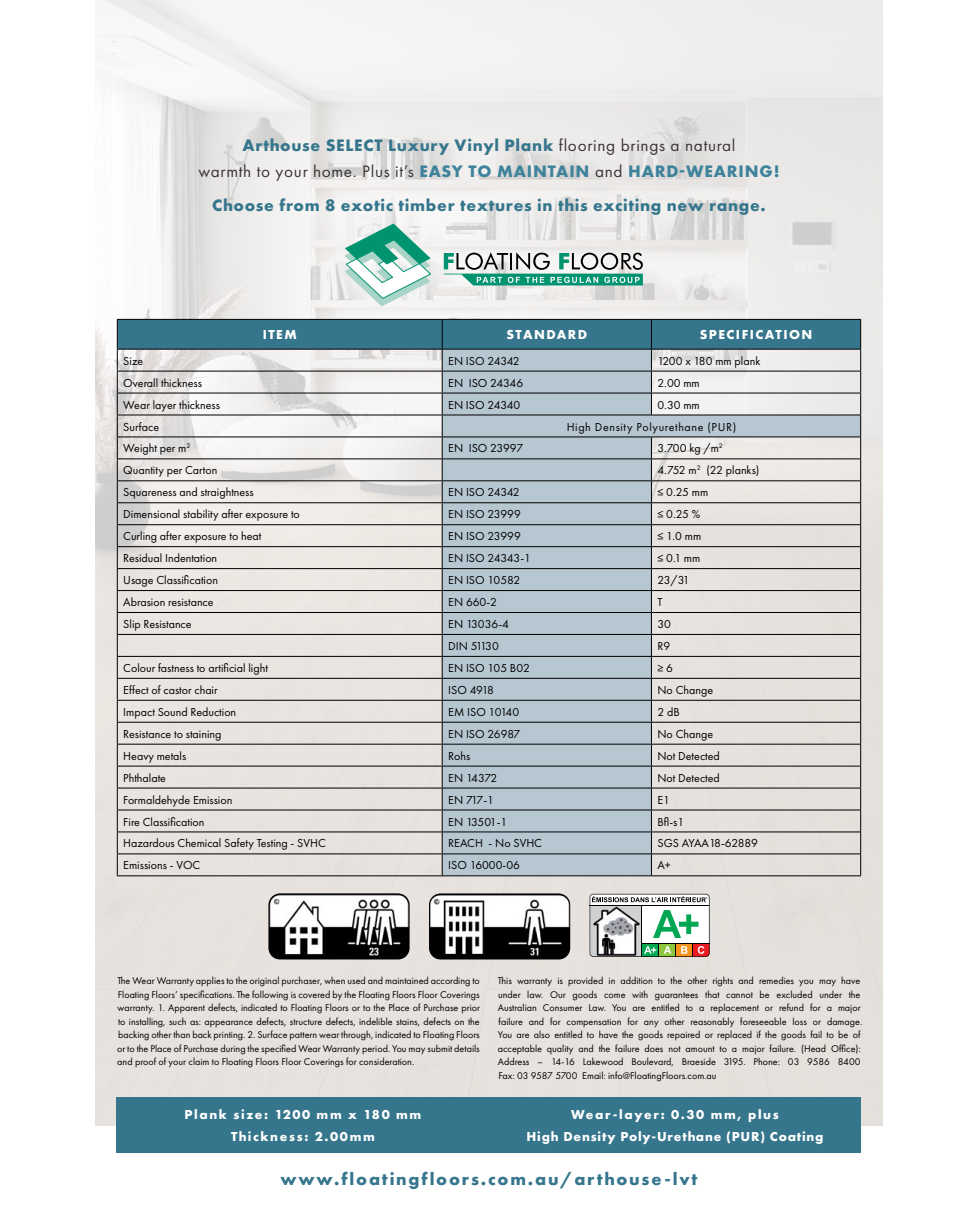
<style>
.page{position:relative;width:978px;height:1225px;background:#fff}
.page>*{position:absolute;margin:0;border:0;box-sizing:border-box;transform-origin:0 0}
.t1{font:700 18px "Futura PT";letter-spacing:.1em;color:#36768c}
.t2{font:17.25px/25.5px "Futura PT";letter-spacing:.04em;color:#383534;text-align:center}
.t3{font:700 17.25px "Futura PT";letter-spacing:.04em;color:#36768c}
.t4{font:700 13.5px/22.5px "Futura PT";letter-spacing:.11em;color:#fff;text-align:center}
.t5{font:700 13.5px/22.5px "Futura PT";letter-spacing:.06em;color:#fff;text-align:center}
.t6{font:12px "Futura PT";color:#000}
.t7{font:12px "Futura PT";letter-spacing:.05em;color:#000}
.t8{font:12px "Futura PT";letter-spacing:-.025em;color:#000}
.t9{font:12px "Futura PT";letter-spacing:-.07em;color:#000}
.t10{font:10.2px/13.5px "Futura PT";color:#000;text-align:justify}
.s1{font-weight:700;color:#36768c}
.s2{font-weight:700;color:#3e839b}
</style>
<div class="page">
<img style="left:96px;top:0;width:786px;height:1125px">
<div style="left:117px;top:1097px;width:744px;height:55px;background:#36768c"></div>
<svg style="left:344px;top:223px;width:88px;height:83px"></svg>
<svg style="left:444px;top:252px;width:199px;height:33px"></svg>
<img style="left:268px;top:893px;width:142px;height:66px">
<img style="left:429px;top:893px;width:141px;height:66px">
<svg style="left:590px;top:893px;width:120px;height:63px"></svg>
<hr style="left:642px;top:943px;width:68px;height:1px;background:#000">
<hr style="left:590px;top:904px;width:119px;height:1px;background:#000">
<svg style="left:117px;top:319px;width:744px;height:556px;background:#c7cccd"></svg>
<hr style="left:117px;top:875px;width:325px;height:1px;background:#000">
<hr style="left:442px;top:875px;width:209px;height:1px;background:#000">
<hr style="left:651px;top:875px;width:210px;height:1px;background:#000">
<h2 class="t2" style="left:198px;top:133px;width:583px"><span class="s1">Arthouse SELECT Luxury Vinyl Plank</span> flooring brings a natural<br>warmth to your home. Plus it’s <span class="s2">EASY TO MAINTAIN</span> and <span class="s2">HARD-WEARING!</span></h2>
<h2 class="t3" style="left:212px;top:194px;width:555px">Choose from 8 exotic timber textures in this exciting new range.</h2>
<h3 class="t4" style="left:263px;top:323px;width:35px">ITEM</h3>
<h3 class="t4" style="left:506px;top:323px;width:82px">STANDARD</h3>
<h3 class="t4" style="left:700px;top:323px;width:114px">SPECIFICATION</h3>
<p class="t6" style="left:123px;top:353px;width:21px">Size</p>
<p class="t6" style="left:448px;top:353px;width:73px">EN ISO 24342</p>
<p class="t6" style="left:657px;top:353px;width:105px">1200 x 180 mm plank</p>
<p class="t6" style="left:123px;top:375px;width:80px">Overall thickness</p>
<p class="t6" style="left:448px;top:375px;width:76px">EN ISO 24346</p>
<p class="t6" style="left:657px;top:375px;width:44px">2.00 mm</p>
<p class="t6" style="left:123px;top:397px;width:98px">Wear layer thickness</p>
<p class="t6" style="left:448px;top:397px;width:74px">EN ISO 24340</p>
<p class="t6" style="left:657px;top:397px;width:44px">0.30 mm</p>
<p class="t6" style="left:123px;top:419px;width:37px">Surface</p>
<p class="t7" style="left:567px;top:419px;width:171px">High Density Polyurethane (PUR)</p>
<p class="t6" style="left:123px;top:441px;width:69px">Weight per m<sup>2</sup></p>
<p class="t6" style="left:448px;top:441px;width:76px">EN ISO 23997</p>
<p class="t6" style="left:657px;top:441px;width:67px">3.700 kg /m<sup>2</sup></p>
<p class="t6" style="left:123px;top:463px;width:96px">Quantity per Carton</p>
<p class="t6" style="left:657px;top:463px;width:104px">4.752 m<sup>2</sup> (22 planks)</p>
<p class="t6" style="left:123px;top:485px;width:132px">Squareness and straightness</p>
<p class="t6" style="left:448px;top:485px;width:73px">EN ISO 24342</p>
<p class="t6" style="left:657px;top:485px;width:52px">≤ 0.25 mm</p>
<p class="t6" style="left:123px;top:507px;width:178px">Dimensional stability after exposure to</p>
<p class="t6" style="left:448px;top:507px;width:74px">EN ISO 23999</p>
<p class="t6" style="left:657px;top:507px;width:44px">≤ 0.25 %</p>
<p class="t6" style="left:123px;top:529px;width:140px">Curling after exposure to heat</p>
<p class="t6" style="left:448px;top:529px;width:74px">EN ISO 23999</p>
<p class="t6" style="left:657px;top:529px;width:45px">≤ 1.0 mm</p>
<p class="t6" style="left:123px;top:551px;width:95px">Residual Indentation</p>
<p class="t6" style="left:448px;top:551px;width:84px">EN ISO 24343-1</p>
<p class="t6" style="left:657px;top:551px;width:44px">≤ 0.1 mm</p>
<p class="t6" style="left:123px;top:573px;width:96px">Usage Classification</p>
<p class="t6" style="left:448px;top:573px;width:74px">EN ISO 10582</p>
<p class="t6" style="left:657px;top:573px;width:34px">23/31</p>
<p class="t6" style="left:123px;top:595px;width:92px">Abrasion resistance</p>
<p class="t6" style="left:448px;top:595px;width:50px">EN 660-2</p>
<p class="t6" style="left:657px;top:595px;width:7px">T</p>
<p class="t6" style="left:123px;top:617px;width:70px">Slip Resistance</p>
<p class="t6" style="left:448px;top:617px;width:62px">EN 13036-4</p>
<p class="t6" style="left:657px;top:617px;width:15px">30</p>
<p class="t9" style="left:448px;top:639px;width:52px">DIN 51130</p>
<p class="t6" style="left:657px;top:639px;width:14px">R9</p>
<p class="t6" style="left:123px;top:661px;width:146px">Colour fastness to artificial light</p>
<p class="t6" style="left:448px;top:661px;width:83px">EN ISO 105 B02</p>
<p class="t6" style="left:657px;top:661px;width:17px">≥ 6</p>
<p class="t6" style="left:123px;top:683px;width:96px">Effect of castor chair</p>
<p class="t6" style="left:448px;top:683px;width:47px">ISO 4918</p>
<p class="t6" style="left:657px;top:683px;width:57px">No Change</p>
<p class="t6" style="left:123px;top:704px;width:114px">Impact Sound Reduction</p>
<p class="t6" style="left:448px;top:704px;width:73px">EM ISO 10140</p>
<p class="t6" style="left:657px;top:704px;width:24px">2 dB</p>
<p class="t6" style="left:123px;top:726px;width:100px">Resistance to staining</p>
<p class="t6" style="left:448px;top:726px;width:74px">EN ISO 26987</p>
<p class="t6" style="left:657px;top:726px;width:57px">No Change</p>
<p class="t6" style="left:123px;top:748px;width:65px">Heavy metals</p>
<p class="t6" style="left:448px;top:748px;width:24px">Rohs</p>
<p class="t6" style="left:657px;top:748px;width:64px">Not Detected</p>
<p class="t6" style="left:123px;top:770px;width:44px">Phthalate</p>
<p class="t6" style="left:448px;top:770px;width:51px">EN 14372</p>
<p class="t6" style="left:657px;top:770px;width:64px">Not Detected</p>
<p class="t6" style="left:123px;top:792px;width:111px">Formaldehyde Emission</p>
<p class="t6" style="left:448px;top:792px;width:47px">EN 717-1</p>
<p class="t6" style="left:657px;top:792px;width:14px">E1</p>
<p class="t6" style="left:123px;top:814px;width:83px">Fire Classification</p>
<p class="t6" style="left:448px;top:814px;width:61px">EN 13501-1</p>
<p class="t6" style="left:657px;top:814px;width:28px">Bfl-s1</p>
<p class="t6" style="left:123px;top:836px;width:204px">Hazardous Chemical Safety Testing - SVHC</p>
<p class="t6" style="left:448px;top:836px;width:95px">REACH - No SVHC</p>
<p class="t8" style="left:657px;top:836px;width:102px">SGS AYAA18-62889</p>
<p class="t6" style="left:123px;top:858px;width:78px">Emissions - VOC</p>
<p class="t6" style="left:448px;top:858px;width:73px">ISO 16000-06</p>
<p class="t6" style="left:657px;top:858px;width:15px">A+</p>
<p class="t10" style="left:117px;top:974px;width:365px">The Wear Warranty applies to the original purchaser, when used and maintained according to Floating Floors’ specifications. The following is covered by the Floating Floors Floor Coverings warranty. 1. Apparent defects, indicated to Floating Floors or to the Place of Purchase prior to installing, such as: appearance defects, structure defects, indelible stains, defects on the backing other than back printing. 2. Surface pattern wear through, indicated to Floating Floors or to the Place of Purchase during the specified Wear Warranty period. You may submit details and proof of your claim to Floating Floors Floor Coverings for consideration.</p>
<p class="t10" style="left:498px;top:974px;width:366px;text-align:left">This warranty is provided in addition to the other rights and remedies you may have under law. Our goods come with guarantees that cannot be excluded under the Australian Consumer Law. You are entitled to a replacement or refund for a major failure and for compensation for any other reasonably foreseeable loss or damage.<br>You are also entitled to have the goods repaired or replaced if the goods fail to be of acceptable quality and the failure does not amount to a major failure. (Head Office):<br>Address – 14-16 Lakewood Boulevard, Braeside 3195. Phone: 03 9586 8400<br>Fax: 03 9587 5700 Email: info@FloatingFloors.com.au</p>
<h3 class="t4" style="left:185px;top:1102px;width:238px">Plank size: 1200 mm x 180 mm<br>Thickness: 2.00mm</h3>
<h3 class="t5" style="left:526px;top:1102px;width:299px">Wear-layer: 0.30 mm, plus<br>High Density Poly-Urethane (PUR) Coating</h3>
<h1 class="t1" style="left:281px;top:1167px;width:418px">www.floatingfloors.com.au/arthouse-lvt</h1>
</div>
